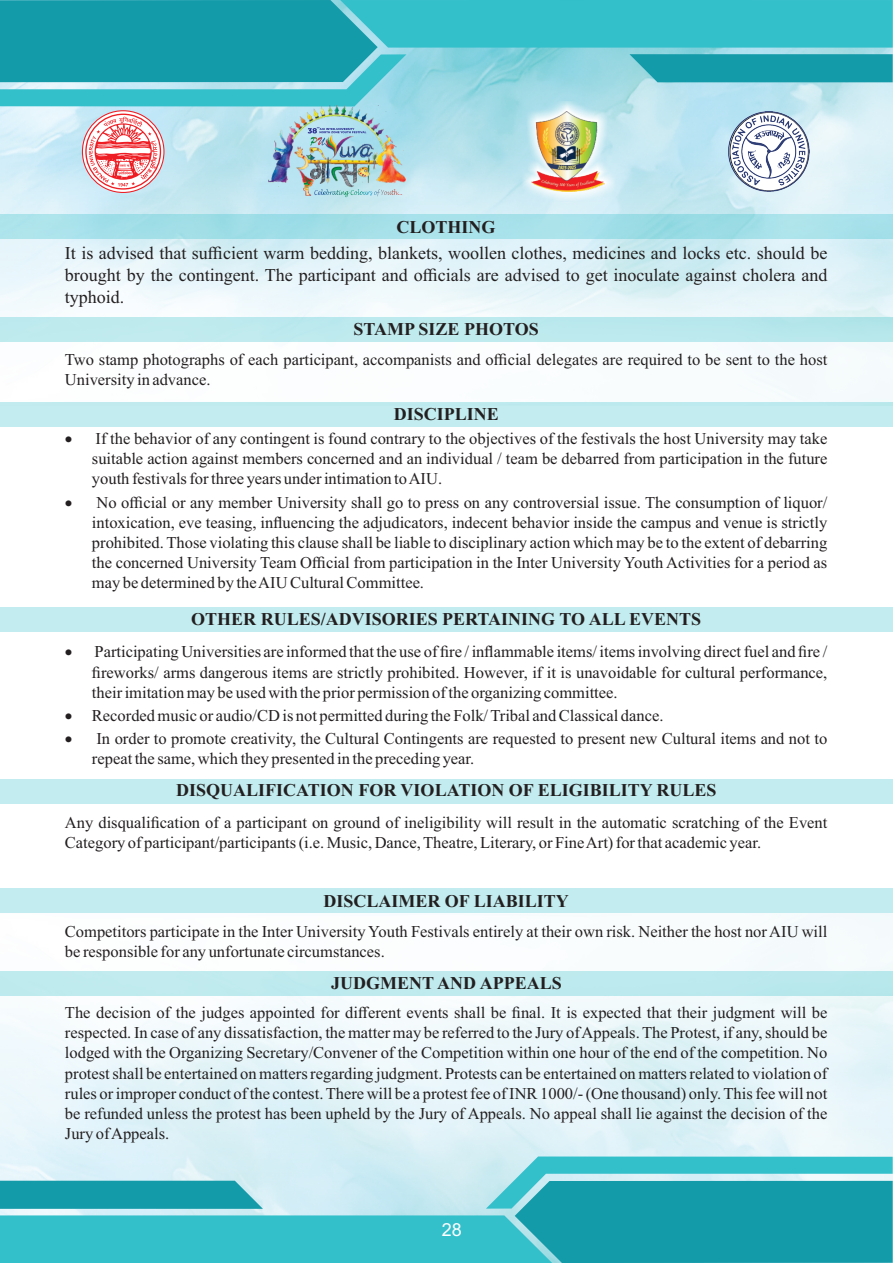
<style>
.page{position:relative;width:893px;height:1263px;background:#fff}
.page>*{position:absolute;margin:0;border:0;box-sizing:border-box;transform-origin:0 0}
.t1{font:18px/21.9px "Times New Roman";color:#231f20;text-align:justify}
.t2{font:700 18px "Times New Roman";color:#231f20}
.t3{font:18px "Arial";color:#fff}
.t4{font:16.5px/20.1px "Times New Roman";color:#231f20;text-align:justify}
</style>
<div class="page">
<img style="left:0;top:107px;width:893px;height:295px">
<svg style="left:0;top:0;width:893px;height:107px;background:#47b9c5"></svg>
<svg style="left:0;top:1156px;width:893px;height:107px;background:#54bec9"></svg>
<div style="left:0;top:607px;width:893px;height:25px;background:#c2ecef"></div>
<div style="left:0;top:779px;width:893px;height:25px;background:#c2ecef"></div>
<div style="left:0;top:888px;width:893px;height:25px;background:#c2ecef"></div>
<svg style="left:83px;top:111px;width:80px;height:81px"></svg>
<div style="left:85px;top:114px;width:76px;height:76px;border:1px solid #ee1d23;border-radius:50%"></div>
<svg style="left:89px;top:117px;width:68px;height:69px"></svg>
<img style="left:729px;top:111px;width:80px;height:81px">
<svg style="left:521px;top:101px;width:94px;height:101px;background:#c5e7f0"></svg>
<img style="left:532px;top:112px;width:72px;height:79px">
<div style="left:0;top:317px;width:893px;height:24px;background:#bdeaee"></div>
<div style="left:0;top:402px;width:893px;height:24px;background:#c2ecef"></div>
<div style="left:0;top:971px;width:893px;height:24px;background:#beeaee"></div>
<div style="left:0;top:214px;width:893px;height:25px;background:#a5e0e9"></div>
<img style="left:268px;top:106px;width:137px;height:89px">
<svg style="left:308px;top:127px;width:58px;height:19px"></svg>
<p class="t2" style="left:396px;top:220px;width:101px">CLOTHING</p>
<p class="t1" style="left:65px;top:244px;width:764px">It is advised that sufficient warm bedding, blankets, woollen clothes, medicines and locks etc. should be brought by the contingent. The participant and officials are advised to get inoculate against cholera and typhoid.</p>
<p class="t2" style="left:353px;top:323px;width:187px">STAMP SIZE PHOTOS</p>
<p class="t4" style="left:65px;top:351px;width:764px">Two stamp photographs of each participant, accompanists and official delegates are required to be sent to the host<br>University in advance.</p>
<p class="t2" style="left:394px;top:408px;width:107px">DISCIPLINE</p>
<p class="t4" style="left:92px;top:430px;width:737px;text-indent:-27px">• If the behavior of any contingent is found contrary to the objectives of the festivals the host University may take suitable action against members concerned and an individual / team be debarred from participation in the future youth festivals for three years under intimation to AIU.</p>
<p class="t4" style="left:92px;top:494px;width:737px;text-indent:-27px">• No official or any member University shall go to press on any controversial issue. The consumption of liquor/ intoxication, eve teasing, influencing the adjudicators, indecent behavior inside the campus and venue is strictly prohibited. Those violating this clause shall be liable to disciplinary action which may be to the extent of debarring the concerned University Team Official from participation in the Inter University Youth Activities for a period as may be determined by the AIU Cultural Committee.</p>
<p class="t2" style="left:191px;top:613px;width:512px">OTHER RULES/ADVISORIES PERTAINING TO ALL EVENTS</p>
<p class="t4" style="left:92px;top:643px;width:737px;text-indent:-27px">• Participating Universities are informed that the use of fire / inflammable items/ items involving direct fuel and fire / fireworks/ arms dangerous items are strictly prohibited. However, if it is unavoidable for cultural performance, their imitation may be used with the prior permission of the organizing committee.</p>
<p class="t4" style="left:65px;top:707px;width:600px">• Recorded music or audio/CD is not permitted during the Folk/ Tribal and Classical dance.</p>
<p class="t4" style="left:92px;top:730px;width:737px;text-indent:-27px">• In order to promote creativity, the Cultural Contingents are requested to present new Cultural items and not to repeat the same, which they presented in the preceding year.</p>
<p class="t2" style="left:176px;top:784px;width:542px">DISQUALIFICATION FOR VIOLATION OF ELIGIBILITY RULES</p>
<p class="t4" style="left:65px;top:814px;width:764px">Any disqualification of a participant on ground of ineligibility will result in the automatic scratching of the Event<br>Category of participant/participants (i.e. Music, Dance, Theatre, Literary, or Fine Art) for that academic year.</p>
<p class="t2" style="left:323px;top:894px;width:247px">DISCLAIMER OF LIABILITY</p>
<p class="t4" style="left:65px;top:923px;width:764px">Competitors participate in the Inter University Youth Festivals entirely at their own risk. Neither the host nor AIU will be responsible for any unfortunate circumstances.</p>
<p class="t2" style="left:331px;top:977px;width:232px">JUDGMENT AND APPEALS</p>
<p class="t4" style="left:65px;top:1004px;width:764px">The decision of the judges appointed for different events shall be final. It is expected that their judgment will be respected. In case of any dissatisfaction, the matter may be referred to the Jury of Appeals. The Protest, if any, should be lodged with the Organizing Secretary/Convener of the Competition within one hour of the end of the competition. No protest shall be entertained on matters regarding judgment. Protests can be entertained on matters related to violation of rules or improper conduct of the contest. There will be a protest fee of INR 1000/- (One thousand) only. This fee will not be refunded unless the protest has been upheld by the Jury of Appeals. No appeal shall lie against the decision of the Jury of Appeals.</p>
<p class="t3" style="left:442px;top:1223px;width:22px">28</p>
</div>
